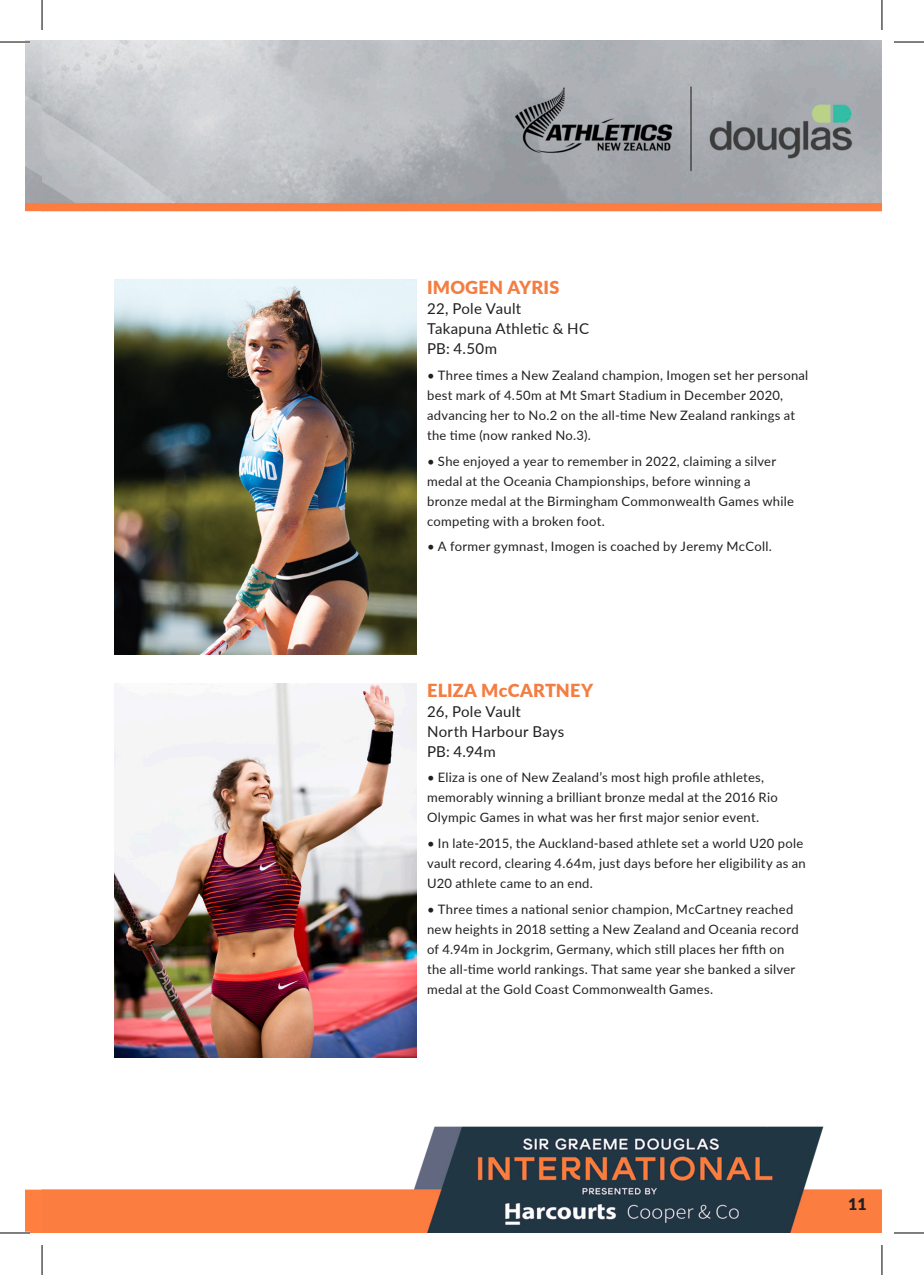
<style>
.page{position:relative;width:924px;height:1275px;background:#fff}
.page>*{position:absolute;margin:0;border:0;box-sizing:border-box;transform-origin:0 0}
.Body{font:900 18px "Lato";letter-spacing:.01em;color:#f47d42}
.t1{font:900 16px "Lato";color:#231f20}
.Body-2{font:15px "Lato";letter-spacing:.015em;color:#231f20}
.Body-3{font:13px/20px "Lato";letter-spacing:.02em;color:#231f20}
</style>
<div class="page">
<img style="left:25px;top:1189px;width:17px;height:44px">
<img style="left:42px;top:1126px;width:839px;height:107px">
<img style="left:25px;top:41px;width:856px;height:171px">
<img style="left:114px;top:280px;width:302px;height:374px">
<img style="left:114px;top:683px;width:302px;height:374px">
<hr style="left:0;top:41px;width:30px;height:2px;background:#fff">
<hr style="left:0;top:1231px;width:30px;height:3px;background:#fff">
<hr style="left:0;top:42px;width:30px;height:1px;background:#000">
<hr style="left:893px;top:42px;width:30px;height:1px;background:#000">
<hr style="left:0;top:1232px;width:30px;height:1px;background:#000">
<hr style="left:893px;top:1232px;width:30px;height:1px;background:#000">
<hr style="left:42px;top:0;width:1px;height:30px;background:#000">
<hr style="left:42px;top:1245px;width:1px;height:30px;background:#000">
<hr style="left:881px;top:0;width:1px;height:30px;background:#000">
<hr style="left:881px;top:1245px;width:1px;height:30px;background:#000">
<p class="Body" style="left:427px;top:274px;width:134px">IMOGEN AYRIS</p>
<p class="Body-2" style="left:427px;top:298px;width:96px">22, Pole Vault</p>
<p class="Body-2" style="left:427px;top:318px;width:163px">Takapuna Athletic &amp; HC</p>
<p class="Body-2" style="left:427px;top:338px;width:72px">PB: 4.50m</p>
<p class="Body-3" style="left:427px;top:365px;width:382px">• Three times a New Zealand champion, Imogen set her personal best mark of 4.50m at Mt Smart Stadium in December 2020, advancing her to No.2 on the all-time New Zealand rankings at the time (now ranked No.3).</p>
<p class="Body-3" style="left:427px;top:450px;width:368px">• She enjoyed a year to remember in 2022, claiming a silver medal at the Oceania Championships, before winning a bronze medal at the Birmingham Commonwealth Games while competing with a broken foot.</p>
<p class="Body-3" style="left:427px;top:536px;width:346px">• A former gymnast, Imogen is coached by Jeremy McColl.</p>
<p class="Body" style="left:427px;top:676px;width:167px">ELIZA McCARTNEY</p>
<p class="Body-2" style="left:427px;top:700px;width:95px">26, Pole Vault</p>
<p class="Body-2" style="left:427px;top:720px;width:139px">North Harbour Bays</p>
<p class="Body-2" style="left:427px;top:740px;width:70px">PB: 4.94m</p>
<p class="Body-3" style="left:427px;top:767px;width:352px">• Eliza is one of New Zealand’s most high profile athletes, memorably winning a brilliant bronze medal at the 2016 Rio<br>Olympic Games in what was her first major senior event.</p>
<p class="Body-3" style="left:427px;top:833px;width:380px">• In late-2015, the Auckland-based athlete set a world U20 pole vault record, clearing 4.64m, just days before her eligibility as an<br>U20 athlete came to an end.</p>
<p class="Body-3" style="left:427px;top:898px;width:373px">• Three times a national senior champion, McCartney reached new heights in 2018 setting a New Zealand and Oceania record of 4.94m in Jockgrim, Germany, which still places her fifth on the all-time world rankings. That same year she banked a silver medal at the Gold Coast Commonwealth Games.</p>
<p class="t1" style="left:847px;top:1192px;width:20px">11</p>
</div>
